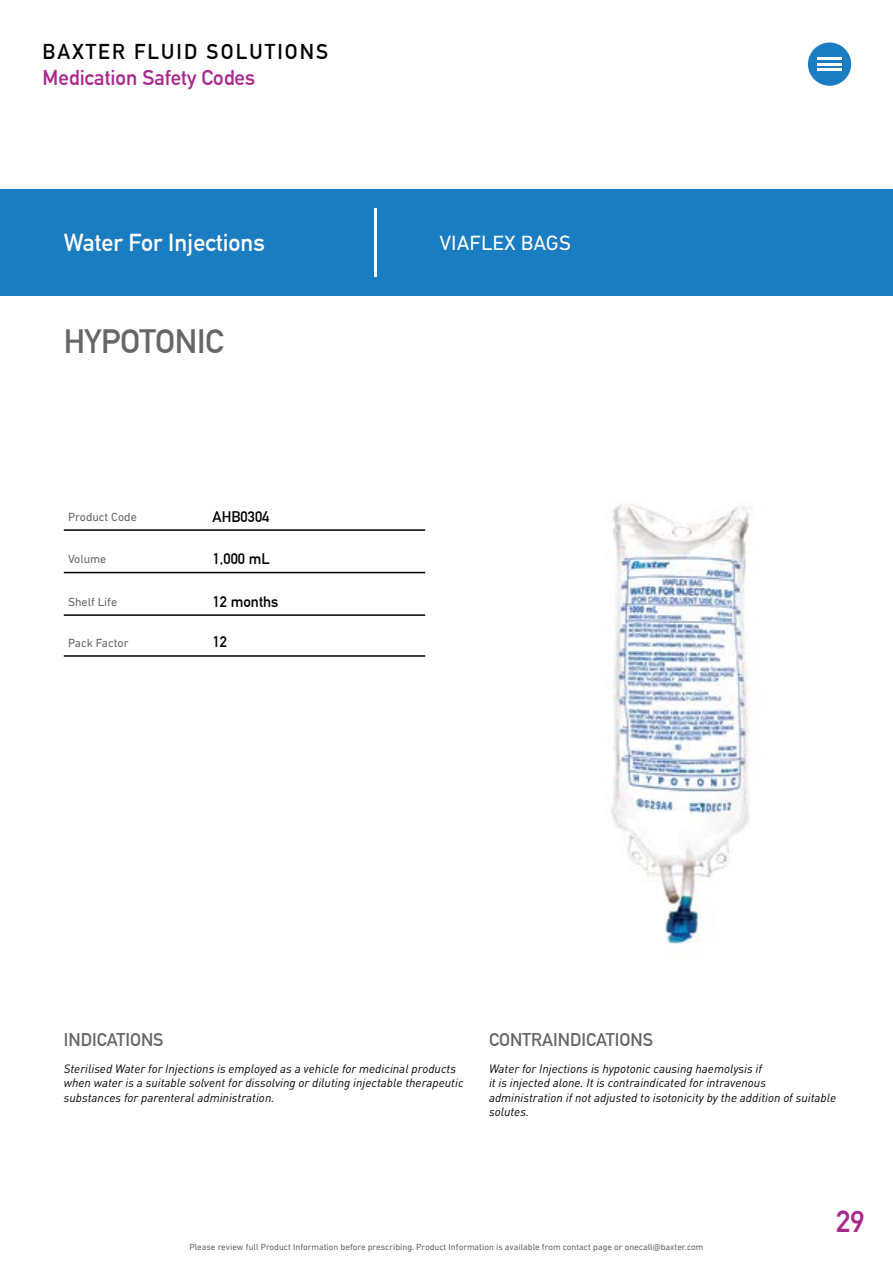
<style>
.page{position:relative;width:893px;height:1263px;background:#fff}
.page>*{position:absolute;margin:0;border:0;box-sizing:border-box;transform-origin:0 0}
.tonic_heading{font:700 33px "DIN Alternate";letter-spacing:-.01em;color:#666667}
.t1{font:700 30px "DIN Alternate";color:#a8288e}
.t2{font:700 24px "DIN Alternate";color:#fff}
.Paragraph_Style_1{font:700 21px "DIN Alternate";color:#a8288e}
.t3{font:700 21px "DIN Alternate";letter-spacing:.1em;color:#000}
.viaflex{font:21px "DIN Next LT Pro";color:#fff}
.t4{font:700 18px "DIN Alternate";color:#666667}
.t5{font:700 15px "DIN Alternate";color:#000}
.t6{font:italic 12px/14.4px "DIN";color:#000}
.t7{font:12px "DIN Next LT Pro";color:#666667}
.t8{font:12px "DIN Next LT Pro";color:#666767}
.t9{font:9px "DIN Next LT Pro";color:#666667}
</style>
<div class="page">
<div style="left:808px;top:43px;width:43px;height:43px;background:#1a7cc1;border-radius:50%"></div>
<hr style="left:817px;top:57px;width:25px;height:3px;background:#fff">
<hr style="left:817px;top:63px;width:25px;height:3px;background:#fff">
<hr style="left:817px;top:68px;width:25px;height:3px;background:#fff">
<div style="left:0;top:189px;width:893px;height:107px;background:#1a7cc1"></div>
<hr style="left:64px;top:655px;width:361px;height:2px;background:#000">
<hr style="left:375px;top:208px;width:2px;height:68px;background:#fff">
<hr style="left:64px;top:614px;width:361px;height:2px;background:#000">
<hr style="left:64px;top:572px;width:361px;height:1px;background:#000">
<hr style="left:64px;top:529px;width:361px;height:2px;background:#000">
<img style="left:611px;top:504px;width:139px;height:440px">
<h3 class="t3" style="left:43px;top:35px;width:287px">BAXTER FLUID SOLUTIONS</h3>
<p class="Paragraph_Style_1" style="left:43px;top:61px;width:214px">Medication Safety Codes</p>
<p class="t2" style="left:64px;top:225px;width:203px">Water For Injections</p>
<p class="tonic_heading" style="left:64px;top:316px;width:161px">HYPOTONIC</p>
<p class="t7" style="left:68px;top:510px;width:70px">Product Code</p>
<p class="t8" style="left:68px;top:552px;width:40px">Volume</p>
<p class="t7" style="left:68px;top:595px;width:51px">Shelf Life</p>
<p class="t7" style="left:68px;top:636px;width:62px">Pack Factor</p>
<p class="t5" style="left:213px;top:505px;width:58px">AHB0304</p>
<p class="t5" style="left:213px;top:548px;width:59px">1,000 mL</p>
<p class="t5" style="left:213px;top:590px;width:67px">12 months</p>
<p class="t5" style="left:213px;top:630px;width:16px">12</p>
<p class="viaflex" style="left:439px;top:230px;width:133px">VIAFLEX BAGS</p>
<p class="t4" style="left:64px;top:1025px;width:101px">INDICATIONS</p>
<p class="t4" style="left:489px;top:1025px;width:166px">CONTRAINDICATIONS</p>
<p class="t6" style="left:64px;top:1061px;width:401px">Sterilised Water for Injections is employed as a vehicle for medicinal products when water is a suitable solvent for dissolving or diluting injectable therapeutic substances for parenteral administration.</p>
<p class="t6" style="left:489px;top:1061px;width:274px">Water for Injections is hypotonic causing haemolysis if</p>
<p class="t6" style="left:489px;top:1075px;width:279px">it is injected alone. It is contraindicated for intravenous</p>
<p class="t6" style="left:489px;top:1090px;width:349px">administration if not adjusted to isotonicity by the addition of suitable solutes.</p>
<p class="t9" style="left:189px;top:1242px;width:516px">Please review full Product Information before prescribing. Product Information is available from contact page or onecall@baxter.com</p>
<h2 class="t1" style="left:836px;top:1199px;width:30px">29</h2>
</div>
